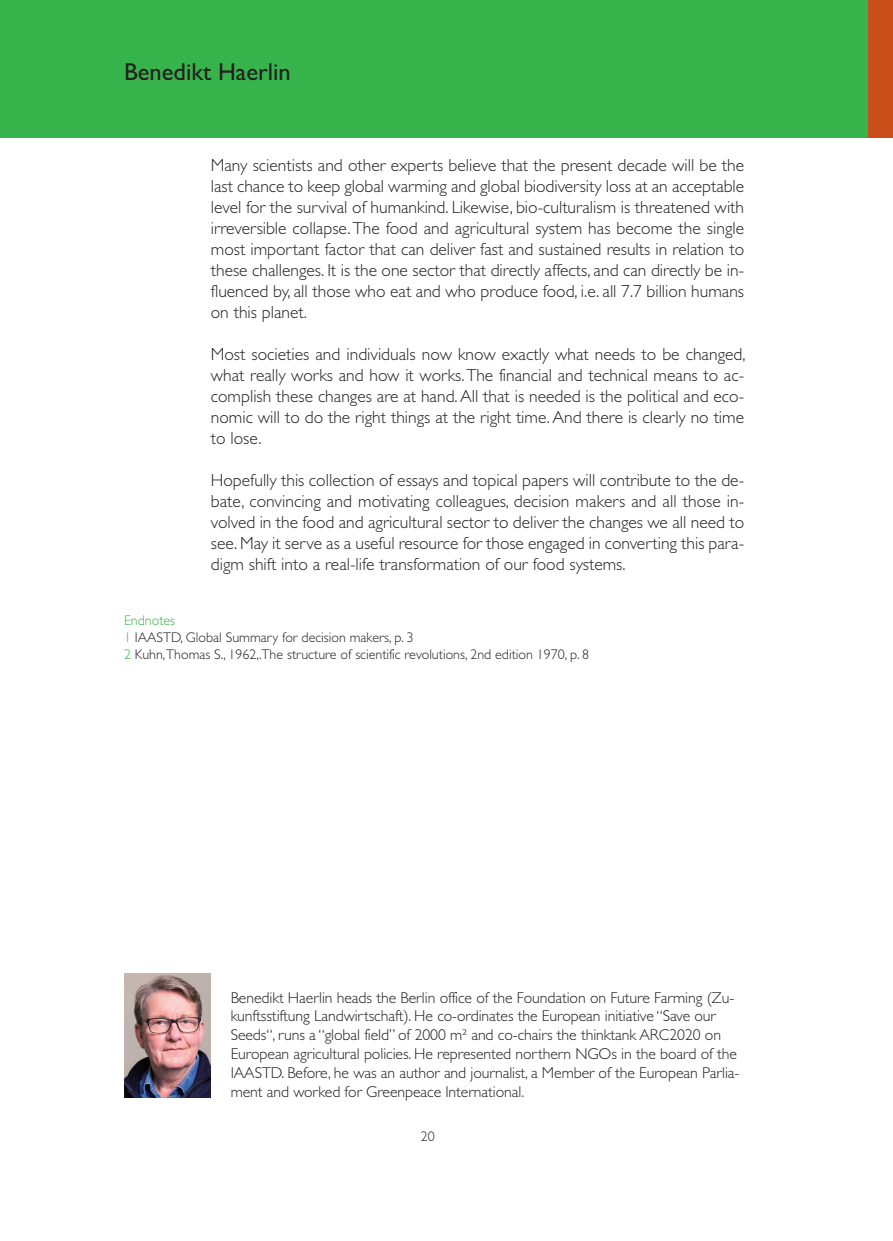
<style>
.page{position:relative;width:893px;height:1241px;background:#fff}
.page>*{position:absolute;margin:0;border:0;box-sizing:border-box;transform-origin:0 0}
.t1{font:24.5px "Gill Sans";color:#231f20}
.t2{font:300 17.5px/21px "Gill Sans";color:#231f20;text-align:justify}
.t3{font:300 15.75px/18.9px "Gill Sans";letter-spacing:-.005em;color:#231f20}
.t4{font:300 14px/16.8px "Gill Sans";color:#231f20}
.s1{color:#36b44b}
</style>
<div class="page">
<div style="left:0;top:0;width:868px;height:137px;background:#36b44b"></div>
<div style="left:868px;top:0;width:25px;height:138px;background:#c94e19"></div>
<img style="left:124px;top:973px;width:87px;height:123px">
<h1 class="t1" style="left:124px;top:57px;width:168px">Benedikt Haerlin</h1>
<p class="t2" style="left:211px;top:154px;width:535px">Many scientists and other experts believe that the present decade will be the last chance to keep global warming and global biodiversity loss at an acceptable level for the survival of humankind. Likewise, bio-culturalism is threatened with irreversible collapse.The food and agricultural system has become the single most important factor that can deliver fast and sustained results in relation to these challenges. It is the one sector that directly affects, and can directly be in&shy;fluenced by, all those who eat and who produce food, i.e. all 7.7 billion humans on this planet.</p>
<p class="t2" style="left:211px;top:343px;width:536px">Most societies and individuals now know exactly what needs to be changed, what really works and how it works.The financial and technical means to ac&shy;complish these changes are at hand.All that is needed is the political and eco&shy;nomic will to do the right things at the right time.And there is clearly no time to lose.</p>
<p class="t2" style="left:211px;top:469px;width:535px">Hopefully this collection of essays and topical papers will contribute to the de&shy;bate, convincing and motivating colleagues, decision makers and all those in&shy;volved in the food and agricultural sector to deliver the changes we all need to see. May it serve as a useful resource for those engaged in converting this para&shy;digm shift into a real-life transformation of our food systems.</p>
<p class="t4" style="left:124px;top:612px;width:467px"><span class="s1">Endnotes<br>1</span> IAASTD, Global Summary for decision makers, p. 3<br><span class="s1">2</span> Kuhn,Thomas S., 1962,.The structure of scientific revolutions, 2nd edition 1970, p. 8</p>
<p class="t3" style="left:231px;top:987px;width:510px">Benedikt Haerlin heads the Berlin office of the Foundation on Future Farming (Zu&shy;kunftsstiftung Landwirtschaft). He co-ordinates the European initiative “Save our Seeds“, runs a “global field” of 2000 m² and co-chairs the thinktank ARC2020 on European agricultural policies. He represented northern NGOs in the board of the IAASTD. Before, he was an author and journalist, a Member of the European Parlia&shy;ment and worked for Greenpeace International.</p>
<p class="t4" style="left:421px;top:1127px;width:15px">20</p>
</div>
